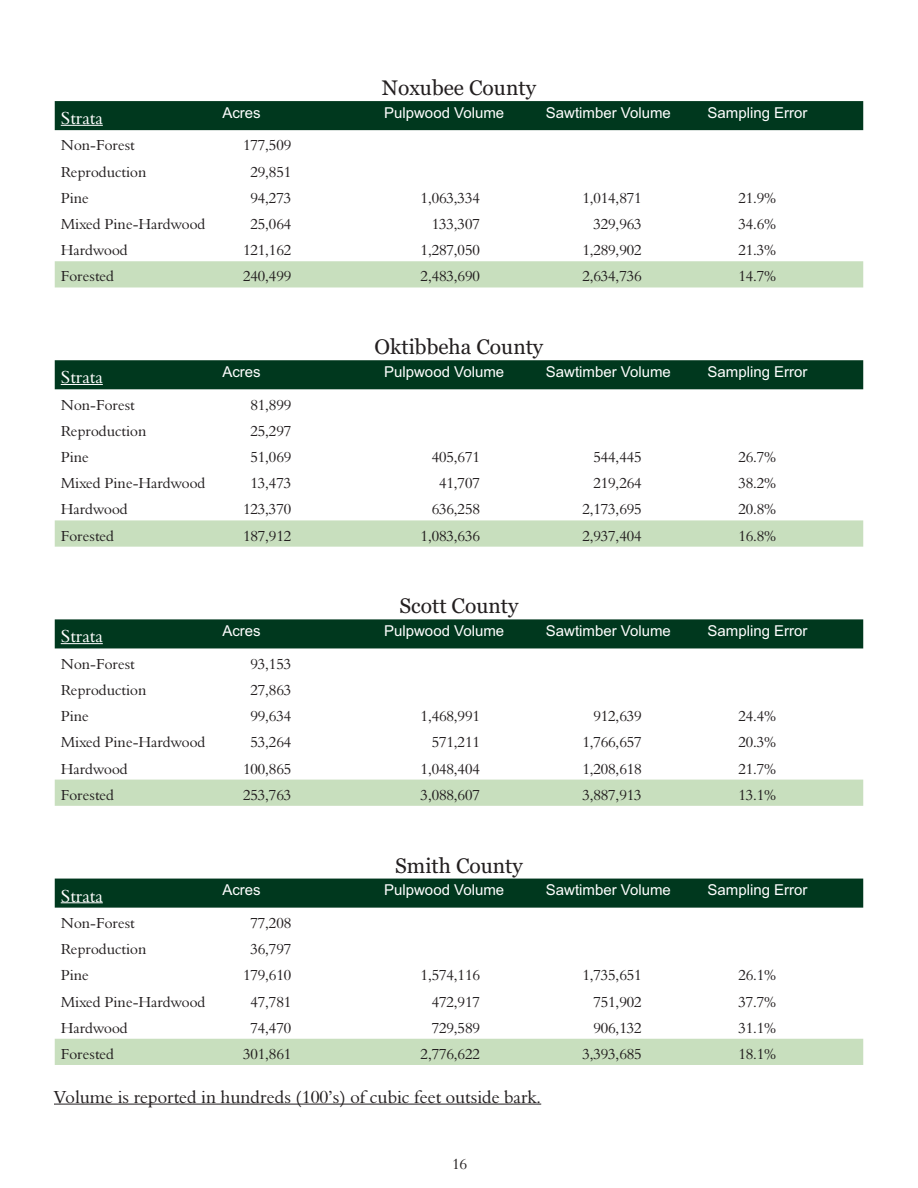
<style>
.page{position:relative;width:918px;height:1188px;background:#fff}
.page>*{position:absolute;margin:0;border:0;box-sizing:border-box;transform-origin:0 0}
.t1{font:21px "Georgia";color:#231f20}
.t2{font:18px "Nadine 2 Normal";color:#231f20}
.t3{font:18px "Nadine 2 Normal";color:#fff}
.t4{font:15px "Nadine 2 Normal";color:#231f20}
.t5{font:15px "Arial";color:#fff}
</style>
<div class="page">
<hr style="left:54px;top:1104px;width:487px;height:1px;background:#231f20">
<div style="left:55px;top:101px;width:808px;height:29px;background:#00381e"></div>
<div style="left:55px;top:261px;width:808px;height:26px;background:#c8dfbe"></div>
<hr style="left:61px;top:125px;width:42px;height:1px;background:#fff">
<div style="left:55px;top:360px;width:808px;height:29px;background:#00381e"></div>
<svg style="left:55px;top:520px;width:808px;height:27px;background:#c9dfbf"></svg>
<hr style="left:61px;top:384px;width:42px;height:1px;background:#fff">
<div style="left:55px;top:619px;width:808px;height:29px;background:#00381e"></div>
<div style="left:55px;top:780px;width:808px;height:26px;background:#c8dfbe"></div>
<hr style="left:61px;top:643px;width:42px;height:1px;background:#fff">
<div style="left:55px;top:879px;width:808px;height:29px;background:#00381e"></div>
<div style="left:55px;top:1039px;width:808px;height:26px;background:#c8dfbe"></div>
<hr style="left:61px;top:903px;width:42px;height:1px;background:#fff">
<h1 class="t1" style="left:382px;top:79px;width:156px">Noxubee County</h1>
<p class="t3" style="left:61px;top:111px;width:44px">Strata</p>
<p class="t5" style="left:222px;top:107px;width:40px">Acres</p>
<p class="t5" style="left:384px;top:107px;width:122px">Pulpwood Volume</p>
<p class="t5" style="left:546px;top:107px;width:127px">Sawtimber Volume</p>
<p class="t5" style="left:708px;top:107px;width:102px">Sampling Error</p>
<p class="t4" style="left:61px;top:140px;width:76px">Non-Forest</p>
<p class="t4" style="left:243px;top:140px;width:50px">177,509</p>
<p class="t4" style="left:61px;top:166px;width:87px">Reproduction</p>
<p class="t4" style="left:250px;top:166px;width:42px">29,851</p>
<p class="t4" style="left:61px;top:192px;width:30px">Pine</p>
<p class="t4" style="left:250px;top:192px;width:42px">94,273</p>
<p class="t4" style="left:421px;top:192px;width:61px">1,063,334</p>
<p class="t4" style="left:582px;top:192px;width:61px">1,014,871</p>
<p class="t4" style="left:738px;top:192px;width:39px">21.9%</p>
<p class="t4" style="left:61px;top:218px;width:146px">Mixed Pine-Hardwood</p>
<p class="t4" style="left:250px;top:218px;width:42px">25,064</p>
<p class="t4" style="left:432px;top:218px;width:50px">133,307</p>
<p class="t4" style="left:593px;top:218px;width:50px">329,963</p>
<p class="t4" style="left:738px;top:218px;width:39px">34.6%</p>
<p class="t4" style="left:61px;top:245px;width:69px">Hardwood</p>
<p class="t4" style="left:243px;top:245px;width:50px">121,162</p>
<p class="t4" style="left:421px;top:245px;width:61px">1,287,050</p>
<p class="t4" style="left:582px;top:245px;width:61px">1,289,902</p>
<p class="t4" style="left:738px;top:245px;width:39px">21.3%</p>
<p class="t4" style="left:61px;top:271px;width:55px">Forested</p>
<p class="t4" style="left:243px;top:271px;width:50px">240,499</p>
<p class="t4" style="left:421px;top:271px;width:61px">2,483,690</p>
<p class="t4" style="left:582px;top:271px;width:61px">2,634,736</p>
<p class="t4" style="left:738px;top:271px;width:39px">14.7%</p>
<h1 class="t1" style="left:375px;top:338px;width:170px">Oktibbeha County</h1>
<p class="t3" style="left:61px;top:370px;width:44px">Strata</p>
<p class="t5" style="left:222px;top:366px;width:40px">Acres</p>
<p class="t5" style="left:384px;top:366px;width:122px">Pulpwood Volume</p>
<p class="t5" style="left:546px;top:366px;width:127px">Sawtimber Volume</p>
<p class="t5" style="left:708px;top:366px;width:102px">Sampling Error</p>
<p class="t4" style="left:61px;top:399px;width:76px">Non-Forest</p>
<p class="t4" style="left:250px;top:399px;width:42px">81,899</p>
<p class="t4" style="left:61px;top:425px;width:87px">Reproduction</p>
<p class="t4" style="left:250px;top:425px;width:42px">25,297</p>
<p class="t4" style="left:61px;top:451px;width:30px">Pine</p>
<p class="t4" style="left:250px;top:451px;width:42px">51,069</p>
<p class="t4" style="left:432px;top:451px;width:50px">405,671</p>
<p class="t4" style="left:593px;top:451px;width:50px">544,445</p>
<p class="t4" style="left:738px;top:451px;width:39px">26.7%</p>
<p class="t4" style="left:61px;top:477px;width:146px">Mixed Pine-Hardwood</p>
<p class="t4" style="left:250px;top:477px;width:42px">13,473</p>
<p class="t4" style="left:439px;top:477px;width:42px">41,707</p>
<p class="t4" style="left:593px;top:477px;width:50px">219,264</p>
<p class="t4" style="left:738px;top:477px;width:39px">38.2%</p>
<p class="t4" style="left:61px;top:504px;width:69px">Hardwood</p>
<p class="t4" style="left:243px;top:504px;width:50px">123,370</p>
<p class="t4" style="left:432px;top:504px;width:50px">636,258</p>
<p class="t4" style="left:582px;top:504px;width:61px">2,173,695</p>
<p class="t4" style="left:738px;top:504px;width:39px">20.8%</p>
<p class="t4" style="left:61px;top:530px;width:55px">Forested</p>
<p class="t4" style="left:243px;top:530px;width:50px">187,912</p>
<p class="t4" style="left:421px;top:530px;width:61px">1,083,636</p>
<p class="t4" style="left:582px;top:530px;width:61px">2,937,404</p>
<p class="t4" style="left:738px;top:530px;width:39px">16.8%</p>
<h1 class="t1" style="left:399px;top:598px;width:121px">Scott County</h1>
<p class="t3" style="left:61px;top:630px;width:44px">Strata</p>
<p class="t5" style="left:222px;top:626px;width:40px">Acres</p>
<p class="t5" style="left:384px;top:626px;width:122px">Pulpwood Volume</p>
<p class="t5" style="left:546px;top:626px;width:127px">Sawtimber Volume</p>
<p class="t5" style="left:708px;top:626px;width:102px">Sampling Error</p>
<p class="t4" style="left:61px;top:658px;width:76px">Non-Forest</p>
<p class="t4" style="left:250px;top:658px;width:42px">93,153</p>
<p class="t4" style="left:61px;top:684px;width:87px">Reproduction</p>
<p class="t4" style="left:250px;top:684px;width:42px">27,863</p>
<p class="t4" style="left:61px;top:710px;width:30px">Pine</p>
<p class="t4" style="left:250px;top:710px;width:42px">99,634</p>
<p class="t4" style="left:421px;top:710px;width:61px">1,468,991</p>
<p class="t4" style="left:593px;top:710px;width:50px">912,639</p>
<p class="t4" style="left:738px;top:710px;width:39px">24.4%</p>
<p class="t4" style="left:61px;top:737px;width:146px">Mixed Pine-Hardwood</p>
<p class="t4" style="left:250px;top:737px;width:42px">53,264</p>
<p class="t4" style="left:432px;top:737px;width:50px">571,211</p>
<p class="t4" style="left:582px;top:737px;width:61px">1,766,657</p>
<p class="t4" style="left:738px;top:737px;width:39px">20.3%</p>
<p class="t4" style="left:61px;top:763px;width:69px">Hardwood</p>
<p class="t4" style="left:243px;top:763px;width:50px">100,865</p>
<p class="t4" style="left:421px;top:763px;width:61px">1,048,404</p>
<p class="t4" style="left:582px;top:763px;width:61px">1,208,618</p>
<p class="t4" style="left:738px;top:763px;width:39px">21.7%</p>
<p class="t4" style="left:61px;top:789px;width:55px">Forested</p>
<p class="t4" style="left:243px;top:789px;width:50px">253,763</p>
<p class="t4" style="left:421px;top:789px;width:61px">3,088,607</p>
<p class="t4" style="left:582px;top:789px;width:61px">3,887,913</p>
<p class="t4" style="left:738px;top:789px;width:39px">13.1%</p>
<h1 class="t1" style="left:395px;top:857px;width:129px">Smith County</h1>
<p class="t3" style="left:61px;top:889px;width:44px">Strata</p>
<p class="t5" style="left:222px;top:885px;width:40px">Acres</p>
<p class="t5" style="left:384px;top:885px;width:122px">Pulpwood Volume</p>
<p class="t5" style="left:546px;top:885px;width:127px">Sawtimber Volume</p>
<p class="t5" style="left:708px;top:885px;width:102px">Sampling Error</p>
<p class="t4" style="left:61px;top:917px;width:76px">Non-Forest</p>
<p class="t4" style="left:250px;top:917px;width:42px">77,208</p>
<p class="t4" style="left:61px;top:943px;width:87px">Reproduction</p>
<p class="t4" style="left:250px;top:943px;width:42px">36,797</p>
<p class="t4" style="left:61px;top:970px;width:30px">Pine</p>
<p class="t4" style="left:243px;top:970px;width:50px">179,610</p>
<p class="t4" style="left:421px;top:970px;width:61px">1,574,116</p>
<p class="t4" style="left:582px;top:970px;width:61px">1,735,651</p>
<p class="t4" style="left:738px;top:970px;width:39px">26.1%</p>
<p class="t4" style="left:61px;top:996px;width:146px">Mixed Pine-Hardwood</p>
<p class="t4" style="left:250px;top:996px;width:42px">47,781</p>
<p class="t4" style="left:432px;top:996px;width:50px">472,917</p>
<p class="t4" style="left:593px;top:996px;width:50px">751,902</p>
<p class="t4" style="left:738px;top:996px;width:39px">37.7%</p>
<p class="t4" style="left:61px;top:1022px;width:69px">Hardwood</p>
<p class="t4" style="left:250px;top:1022px;width:42px">74,470</p>
<p class="t4" style="left:432px;top:1022px;width:50px">729,589</p>
<p class="t4" style="left:593px;top:1022px;width:50px">906,132</p>
<p class="t4" style="left:738px;top:1022px;width:39px">31.1%</p>
<p class="t4" style="left:61px;top:1048px;width:55px">Forested</p>
<p class="t4" style="left:243px;top:1048px;width:50px">301,861</p>
<p class="t4" style="left:421px;top:1048px;width:61px">2,776,622</p>
<p class="t4" style="left:582px;top:1048px;width:61px">3,393,685</p>
<p class="t4" style="left:738px;top:1048px;width:39px">18.1%</p>
<p class="t2" style="left:54px;top:1090px;width:489px">Volume is reported in hundreds (100’s) of cubic feet outside bark.</p>
<p class="t4" style="left:452px;top:1158px;width:16px">16</p>
</div>
